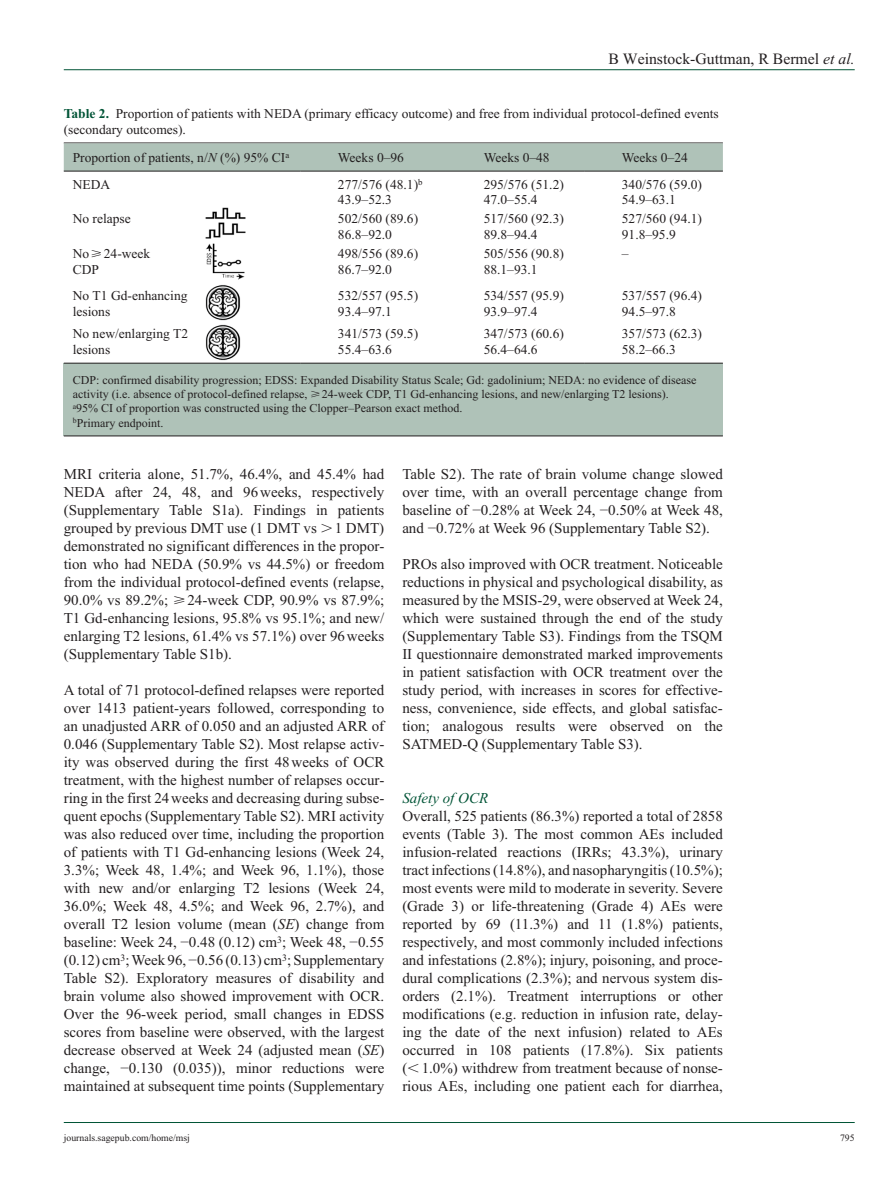
<style>
.page{position:relative;width:893px;height:1191px;background:#fff}
.page>*{position:absolute;margin:0;border:0;box-sizing:border-box;transform-origin:0 0}
.t1{font:15.75px "Times New Roman";color:#231f20}
.t2{font:15px/18px "Times New Roman";color:#231f20;text-align:justify}
.t3{font:italic 15px "Times New Roman";color:#015436}
.t4{font:13.5px/15.8px "Times New Roman";color:#231f20}
.t5{font:12px/14.2px "Times New Roman";color:#231f20}
.t6{font:9.75px "Times New Roman";color:#231f20}
.s1{font-style:italic}
.s2{font-weight:700;color:#015436}
</style>
<div class="page">
<hr style="left:64px;top:69px;width:791px;height:1px;background:#015436">
<hr style="left:64px;top:1122px;width:791px;height:1px;background:#015436">
<div style="left:64px;top:363px;width:659px;height:73px;background:#afc2b8"></div>
<hr style="left:64px;top:435px;width:659px;height:1px;background:#231f20">
<svg style="left:64px;top:143px;width:659px;height:28px;background:#acbfb5"></svg>
<hr style="left:64px;top:171px;width:236px;height:1px;background:#231f20">
<hr style="left:300px;top:171px;width:146px;height:1px;background:#231f20">
<hr style="left:446px;top:171px;width:138px;height:1px;background:#231f20">
<hr style="left:584px;top:171px;width:139px;height:1px;background:#231f20">
<hr style="left:64px;top:363px;width:236px;height:1px;background:#231f20">
<hr style="left:300px;top:363px;width:146px;height:1px;background:#231f20">
<hr style="left:446px;top:363px;width:138px;height:1px;background:#231f20">
<hr style="left:584px;top:363px;width:139px;height:1px;background:#231f20">
<img style="left:205px;top:207px;width:41px;height:32px">
<img style="left:206px;top:243px;width:39px;height:37px">
<img style="left:205px;top:285px;width:35px;height:36px">
<img style="left:205px;top:324px;width:36px;height:37px">
<p class="t1" style="left:608px;top:50px;width:248px">B Weinstock-Guttman, R Bermel <span class="s1">et al.</span></p>
<p class="t4" style="left:64px;top:105px;width:657px"><span class="s2">Table 2.</span> Proportion of patients with NEDA (primary efficacy outcome) and free from individual protocol-defined events (secondary outcomes).</p>
<p class="t4" style="left:73px;top:150px;width:218px">Proportion of patients, n/<span class="s1">N</span> (%) 95% CI<sup>a</sup></p>
<p class="t4" style="left:338px;top:150px;width:68px">Weeks 0–96</p>
<p class="t4" style="left:484px;top:150px;width:68px">Weeks 0–48</p>
<p class="t4" style="left:622px;top:150px;width:68px">Weeks 0–24</p>
<p class="t4" style="left:73px;top:176px;width:39px">NEDA</p>
<p class="t4" style="left:338px;top:176px;width:86px">277/576 (48.1)<sup>b<br></sup>43.9–52.3</p>
<p class="t4" style="left:484px;top:176px;width:82px">295/576 (51.2)<br>47.0–55.4</p>
<p class="t4" style="left:622px;top:176px;width:82px">340/576 (59.0)<br>54.9–63.1</p>
<p class="t4" style="left:73px;top:211px;width:60px">No relapse</p>
<p class="t4" style="left:338px;top:211px;width:82px">502/560 (89.6)<br>86.8–92.0</p>
<p class="t4" style="left:484px;top:211px;width:82px">517/560 (92.3)<br>89.8–94.4</p>
<p class="t4" style="left:622px;top:211px;width:82px">527/560 (94.1)<br>91.8–95.9</p>
<p class="t4" style="left:73px;top:245px;width:79px">No⩾24-week<br>CDP</p>
<p class="t4" style="left:338px;top:245px;width:82px">498/556 (89.6)<br>86.7–92.0</p>
<p class="t4" style="left:484px;top:245px;width:82px">505/556 (90.8)<br>88.1–93.1</p>
<p class="t4" style="left:622px;top:245px;width:8px">–</p>
<p class="t4" style="left:73px;top:287px;width:116px">No T1 Gd-enhancing lesions</p>
<p class="t4" style="left:338px;top:287px;width:82px">532/557 (95.5)<br>93.4–97.1</p>
<p class="t4" style="left:484px;top:287px;width:82px">534/557 (95.9)<br>93.9–97.4</p>
<p class="t4" style="left:622px;top:287px;width:82px">537/557 (96.4)<br>94.5–97.8</p>
<p class="t4" style="left:73px;top:326px;width:117px">No new/enlarging T2 lesions</p>
<p class="t4" style="left:338px;top:326px;width:82px">341/573 (59.5)<br>55.4–63.6</p>
<p class="t4" style="left:484px;top:326px;width:82px">347/573 (60.6)<br>56.4–64.6</p>
<p class="t4" style="left:622px;top:326px;width:82px">357/573 (62.3)<br>58.2–66.3</p>
<p class="t5" style="left:73px;top:372px;width:625px">CDP: confirmed disability progression; EDSS: Expanded Disability Status Scale; Gd: gadolinium; NEDA: no evidence of disease activity (i.e. absence of protocol-defined relapse, ⩾24-week CDP, T1 Gd-enhancing lesions, and new/enlarging T2 lesions). <sup>a</sup>95% CI of proportion was constructed using the Clopper–Pearson exact method.<br><sup>b</sup>Primary endpoint.</p>
<p class="t2" style="left:64px;top:464px;width:322px">MRI criteria alone, 51.7%, 46.4%, and 45.4% had NEDA after 24, 48, and 96weeks, respectively (Supplementary Table S1a). Findings in patients grouped by previous DMT use (1 DMT vs 1 DMT) demonstrated no significant differences in the propor&shy;tion who had NEDA (50.9% vs 44.5%) or freedom from the individual protocol-defined events (relapse, 90.0% vs 89.2%; ⩾24-week CDP, 90.9% vs 87.9%; T1 Gd-enhancing lesions, 95.8% vs 95.1%; and new/ enlarging T2 lesions, 61.4% vs 57.1%) over 96weeks (Supplementary Table S1b).</p>
<p class="t2" style="left:64px;top:680px;width:322px">A total of 71 protocol-defined relapses were reported over 1413 patient-years followed, corresponding to an unadjusted ARR of 0.050 and an adjusted ARR of 0.046 (Supplementary Table S2). Most relapse activ&shy;ity was observed during the first 48weeks of OCR treatment, with the highest number of relapses occur&shy;ring in the first 24weeks and decreasing during subse&shy;quent epochs (Supplementary Table S2). MRI activity was also reduced over time, including the proportion of patients with T1 Gd-enhancing lesions (Week 24, 3.3%; Week 48, 1.4%; and Week 96, 1.1%), those with new and/or enlarging T2 lesions (Week 24, 36.0%; Week 48, 4.5%; and Week 96, 2.7%), and overall T2 lesion volume (mean (<span class="s1">SE</span>) change from baseline: Week 24, −0.48 (0.12) cm<sup>3</sup>; Week 48, −0.55 (0.12) cm<sup>3</sup>; Week 96, −0.56 (0.13) cm<sup>3</sup>; Supplementary Table S2). Exploratory measures of disability and brain volume also showed improvement with OCR.<br>Over the 96-week period, small changes in EDSS scores from baseline were observed, with the largest decrease observed at Week 24 (adjusted mean (<span class="s1">SE</span>) change, −0.130 (0.035)), minor reductions were maintained at subsequent time points (Supplementary</p>
<p class="t2" style="left:402px;top:464px;width:322px">Table S2). The rate of brain volume change slowed over time, with an overall percentage change from baseline of −0.28% at Week 24, −0.50% at Week 48, and −0.72% at Week 96 (Supplementary Table S2).</p>
<p class="t2" style="left:402px;top:554px;width:322px">PROs also improved with OCR treatment. Noticeable reductions in physical and psychological disability, as measured by the MSIS-29, were observed at Week 24, which were sustained through the end of the study (Supplementary Table S3). Findings from the TSQM II questionnaire demonstrated marked improvements in patient satisfaction with OCR treatment over the study period, with increases in scores for effective&shy;ness, convenience, side effects, and global satisfac&shy;tion; analogous results were observed on the SATMED-Q (Supplementary Table S3).</p>
<p class="t3" style="left:402px;top:789px;width:87px">Safety of OCR</p>
<p class="t2" style="left:402px;top:806px;width:322px">Overall, 525 patients (86.3%) reported a total of 2858 events (Table 3). The most common AEs included infusion-related reactions (IRRs; 43.3%), urinary tract infections (14.8%), and nasopharyngitis (10.5%); most events were mild to moderate in severity. Severe (Grade 3) or life-threatening (Grade 4) AEs were reported by 69 (11.3%) and 11 (1.8%) patients, respectively, and most commonly included infections and infestations (2.8%); injury, poisoning, and proce&shy;dural complications (2.3%); and nervous system dis&shy;orders (2.1%). Treatment interruptions or other modifications (e.g. reduction in infusion rate, delay&shy;ing the date of the next infusion) related to AEs occurred in 108 patients (17.8%). Six patients ( 1.0%) withdrew from treatment because of nonse&shy;rious AEs, including one patient each for diarrhea,</p>
<p class="t6" style="left:64px;top:1132px;width:128px">journals.sagepub.com/home/msj</p>
<p class="t6" style="left:840px;top:1132px;width:16px">795</p>
</div>
